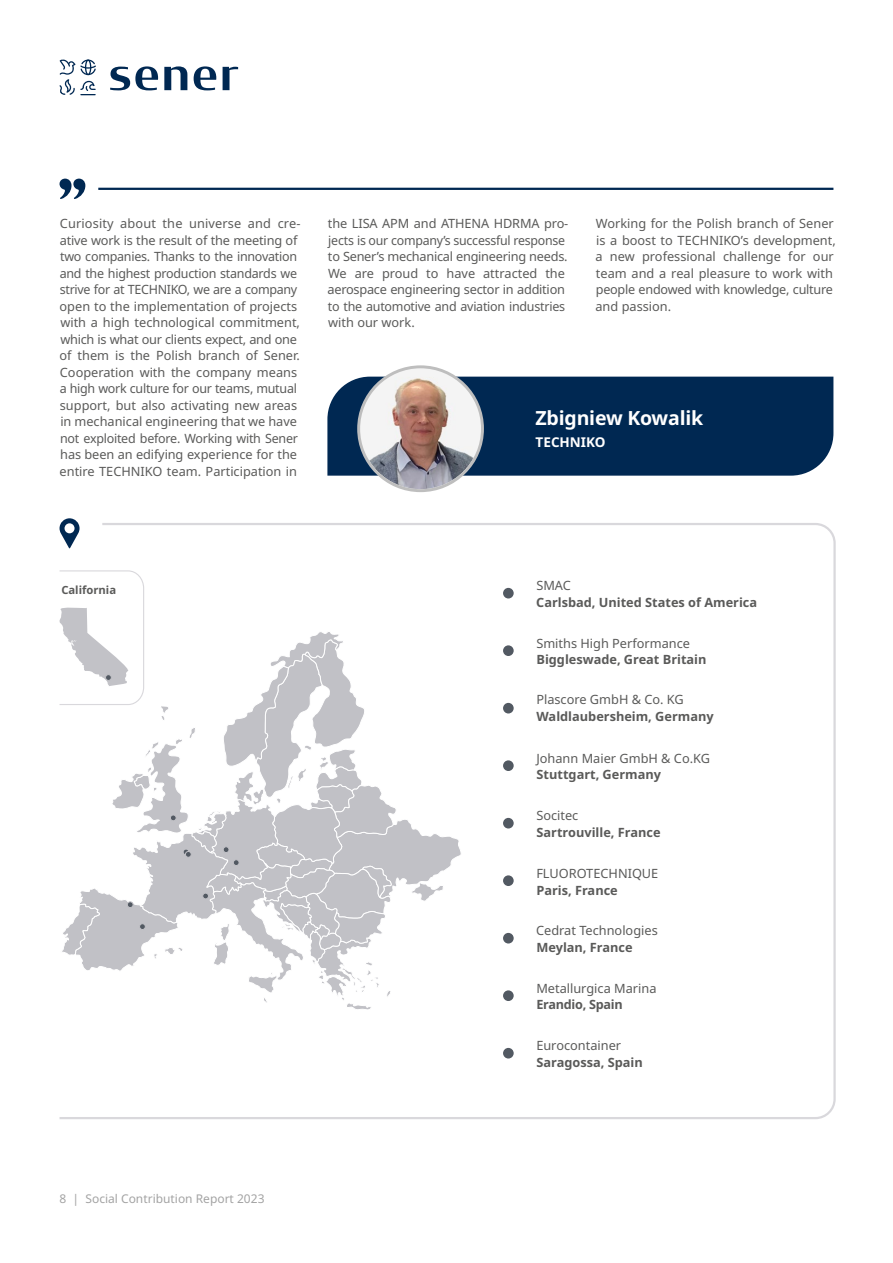
<style>
.page{position:relative;width:893px;height:1263px;background:#fff}
.page>*{position:absolute;margin:0;border:0;box-sizing:border-box;transform-origin:0 0}
.t1{font:700 19.5px "Noto Sans";letter-spacing:-.01em;color:#fff}
.t2{font:700 13.5px "Noto Sans";color:#fff}
.t3{font:12.75px/16.5px "Noto Sans";color:#5a5a59}
.t4{font:12.75px/16.5px "Noto Sans";letter-spacing:-.02em;color:#5a5a59}
.t5{font:700 12.75px "Noto Sans";color:#5a5a59}
.t6{font:700 12.75px "Noto Sans";letter-spacing:-.02em;color:#5a5a59}
.t7{font:12px "Noto Sans";color:#a3a3a3}
.t8{font:700 11.25px "Noto Sans";color:#5a5a59}
</style>
<div class="page">
<svg style="left:110px;top:66px;width:48px;height:24px"></svg>
<svg style="left:164px;top:66px;width:23px;height:24px"></svg>
<svg style="left:194px;top:66px;width:22px;height:24px"></svg>
<svg style="left:223px;top:67px;width:15px;height:23px"></svg>
<svg style="left:59px;top:59px;width:37px;height:36px"></svg>
<svg style="left:59px;top:523px;width:777px;height:596px"></svg>
<svg style="left:60px;top:518px;width:20px;height:30px"></svg>
<div style="left:503px;top:588px;width:11px;height:10px;background:#525962;border-radius:50%"></div>
<div style="left:503px;top:645px;width:11px;height:11px;background:#525962;border-radius:50%"></div>
<div style="left:503px;top:703px;width:11px;height:10px;background:#525962;border-radius:50%"></div>
<div style="left:503px;top:760px;width:11px;height:11px;background:#525962;border-radius:50%"></div>
<div style="left:503px;top:818px;width:11px;height:10px;background:#525962;border-radius:50%"></div>
<div style="left:503px;top:875px;width:11px;height:11px;background:#525962;border-radius:50%"></div>
<div style="left:503px;top:933px;width:11px;height:10px;background:#525962;border-radius:50%"></div>
<div style="left:503px;top:990px;width:11px;height:11px;background:#525962;border-radius:50%"></div>
<div style="left:503px;top:1048px;width:11px;height:10px;background:#525962;border-radius:50%"></div>
<hr style="left:98px;top:188px;width:735px;height:2px;background:#002852">
<svg style="left:60px;top:179px;width:25px;height:20px"></svg>
<div style="left:327px;top:377px;width:506px;height:99px;background:#002852"></div>
<svg style="left:59px;top:570px;width:402px;height:441px"></svg>
<div style="left:233px;top:859px;width:6px;height:7px;border:1px solid #c1c1c6;border-radius:50%"></div>
<svg style="left:359px;top:367px;width:123px;height:124px"></svg>
<img style="left:360px;top:368px;width:121px;height:121px;border-radius:60px">
<div style="left:357px;top:365px;width:127px;height:127px;border:3px solid #bebebe;border-radius:50%"></div>
<p class="t3" style="left:60px;top:215px;width:242px">Curiosity about the universe and cre&shy;ative work is the result of the meeting of two companies. Thanks to the innovation and the highest production standards we strive for at TECHNIKO, we are a company open to the implementation of projects with a high technological commitment, which is what our clients expect, and one of them is the Polish branch of Sener.<br>Cooperation with the company means a high work culture for our teams, mutual support, but also activating new areas in mechanical engineering that we have not exploited before. Working with Sener has been an edifying experience for the entire TECHNIKO team. Participation in</p>
<p class="t4" style="left:328px;top:215px;width:242px">the LISA APM and ATHENA HDRMA pro&shy;jects is our company’s successful response to Sener’s mechanical engineering needs.<br>We are proud to have attracted the aerospace engineering sector in addition to the automotive and aviation industries with our work.</p>
<p class="t3" style="left:595px;top:215px;width:242px">Working for the Polish branch of Sener is a boost to TECHNIKO’s development, a new professional challenge for our team and a real pleasure to work with people endowed with knowledge, culture and passion.</p>
<h1 class="t1" style="left:535px;top:407px;width:169px">Zbigniew Kowalik</h1>
<p class="t2" style="left:536px;top:435px;width:71px">TECHNIKO</p>
<p class="t8" style="left:61px;top:583px;width:56px">California</p>
<p class="t7" style="left:60px;top:1192px;width:207px">8 | Social Contribution Report 2023</p>
<p class="t3" style="left:536px;top:578px;width:36px">SMAC</p>
<p class="t5" style="left:536px;top:595px;width:222px">Carlsbad, United States of America</p>
<p class="t3" style="left:536px;top:635px;width:155px">Smiths High Performance</p>
<p class="t5" style="left:536px;top:652px;width:172px">Biggleswade, Great Britain</p>
<p class="t3" style="left:536px;top:692px;width:149px">Plascore GmbH &amp; Co. KG</p>
<p class="t5" style="left:537px;top:709px;width:179px">Waldlaubersheim, Germany</p>
<p class="t3" style="left:536px;top:750px;width:175px">Johann Maier GmbH &amp; Co.KG</p>
<p class="t5" style="left:537px;top:767px;width:126px">Stuttgart, Germany</p>
<p class="t3" style="left:536px;top:808px;width:44px">Socitec</p>
<p class="t5" style="left:537px;top:825px;width:125px">Sartrouville, France</p>
<p class="t3" style="left:536px;top:866px;width:124px">FLUOROTECHNIQUE</p>
<p class="t5" style="left:536px;top:883px;width:83px">Paris, France</p>
<p class="t3" style="left:536px;top:923px;width:123px">Cedrat Technologies</p>
<p class="t5" style="left:536px;top:940px;width:98px">Meylan, France</p>
<p class="t3" style="left:536px;top:980px;width:122px">Metallurgica Marina</p>
<p class="t6" style="left:536px;top:997px;width:88px">Erandio, Spain</p>
<p class="t3" style="left:536px;top:1038px;width:86px">Eurocontainer</p>
<p class="t5" style="left:537px;top:1055px;width:108px">Saragossa, Spain</p>
</div>
